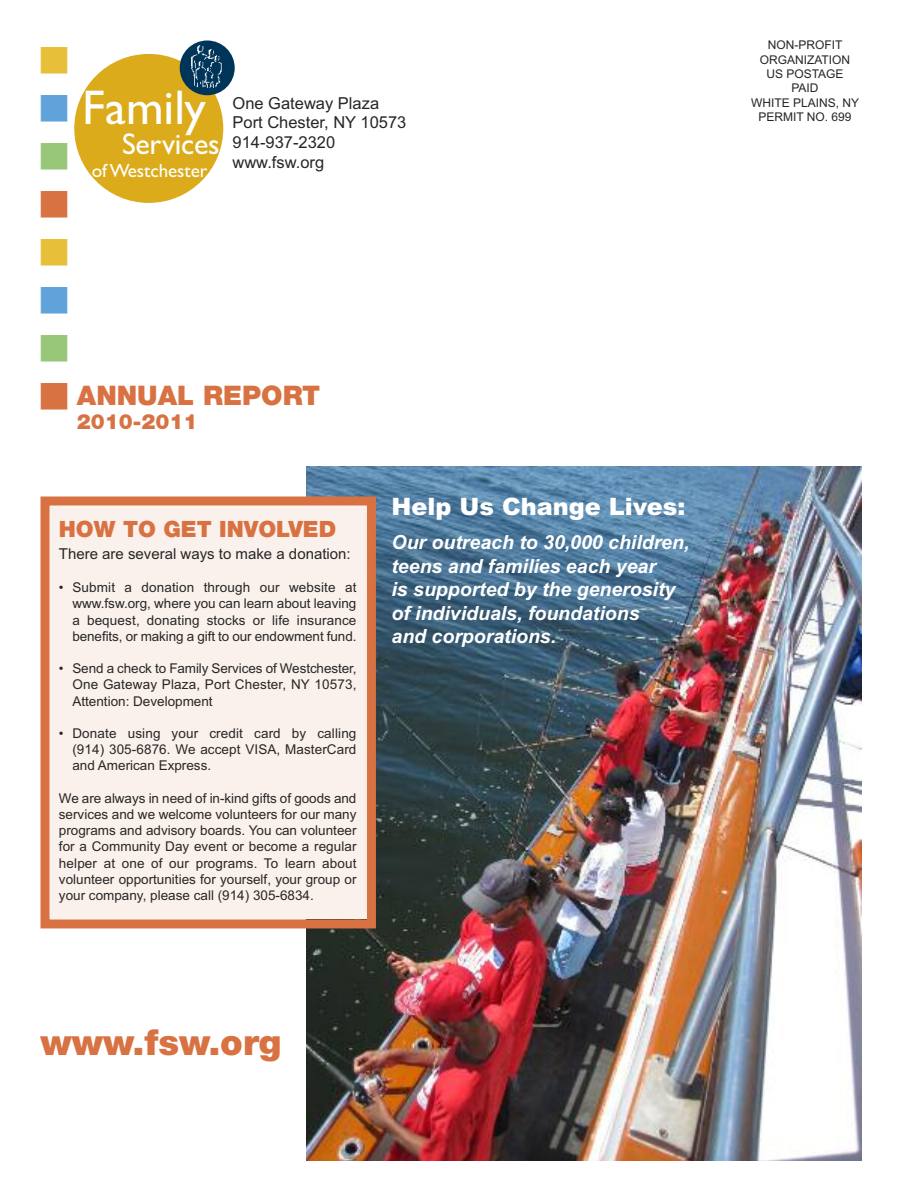
<style>
.page{position:relative;width:918px;height:1188px;background:#fff}
.page>*{position:absolute;margin:0;border:0;box-sizing:border-box;transform-origin:0 0}
.t1{font:48.75px "Gill Sans";color:#fff}
.t2{font:900 36px "Helvetica Neue";color:#d87242}
.t3{font:36px "Zapf Dingbats";color:#e8bf38}
.t4{font:36px "Zapf Dingbats";color:#60a3db}
.t5{font:36px "Zapf Dingbats";color:#99c779}
.t6{font:36px "Zapf Dingbats";color:#d87242}
.t7{font:30px "Gill Sans";letter-spacing:-.01em;color:#fff}
.t8{font:900 27px "Helvetica Neue";color:#d87242}
.t9{font:900 24px "Arial";color:#fff}
.t10{font:900 22.5px "Helvetica Neue";color:#d87242}
.t11{font:900 21px "Helvetica Neue";color:#d87242}
.t12{font:italic 700 19.5px/23.4px "Arial";color:#fff}
.t13{font:19.05px "Gill Sans";letter-spacing:-.005em;color:#fff}
.t14{font:16.5px/19.8px "Arial";color:#272627}
.t15{font:15px "Arial";color:#272627}
.t16{font:13.5px/16.2px "Arial";color:#272627;text-align:justify}
.t17{font:12px/14.4px "Arial";color:#272627;text-align:center}
</style>
<div class="page">
<img style="left:307px;top:467px;width:554px;height:694px">
<div style="left:74px;top:54px;width:149px;height:149px;background:#dbab1b;border-radius:50%"></div>
<div style="left:180px;top:41px;width:55px;height:54px;background:#00355a;border-radius:50%"></div>
<img style="left:186px;top:43px;width:44px;height:48px">
<div style="left:50px;top:506px;width:317px;height:413px;background:#fbf1ec"></div>
<div style="left:40px;top:496px;width:336px;height:432px;border:9px solid #d87242"></div>
<h2 class="t3" style="left:40px;top:36px;width:29px">■</h2>
<h2 class="t4" style="left:40px;top:84px;width:29px">■</h2>
<h2 class="t5" style="left:40px;top:132px;width:29px">■</h2>
<h2 class="t6" style="left:40px;top:180px;width:29px">■</h2>
<h2 class="t3" style="left:40px;top:228px;width:29px">■</h2>
<h2 class="t4" style="left:40px;top:276px;width:29px">■</h2>
<h2 class="t5" style="left:40px;top:324px;width:29px">■</h2>
<h3 class="t8" style="left:40px;top:386px;width:281px">■ ANNUAL REPORT</h3>
<h3 class="t11" style="left:77px;top:414px;width:122px">2010-2011</h3>
<h1 class="t1" style="left:82px;top:79px;width:125px">Family</h1>
<h3 class="t7" style="left:122px;top:126px;width:99px">Services</h3>
<h3 class="t13" style="left:92px;top:159px;width:117px">ofWestchester</h3>
<p class="t14" style="left:232px;top:93px;width:175px">One Gateway Plaza<br>Port Chester, NY 10573<br>914-937-2320 www.fsw.org</p>
<h3 class="t10" style="left:59px;top:521px;width:279px">HOW TO GET INVOLVED</h3>
<p class="t15" style="left:59px;top:545px;width:293px">There are several ways to make a donation:</p>
<p class="t16" style="left:72px;top:579px;width:286px;text-indent:-13px">• Submit a donation through our website at www.fsw.org, where you can learn about leaving a bequest, donating stocks or life insurance benefits, or making a gift to our endowment fund.</p>
<p class="t16" style="left:72px;top:660px;width:286px;text-indent:-13px">• Send a check to Family Services of Westchester, One Gateway Plaza, Port Chester, NY 10573, Attention: Development</p>
<p class="t16" style="left:72px;top:725px;width:286px;text-indent:-14px">• Donate using your credit card by calling (914) 305-6876. We accept VISA, MasterCard and American Express.</p>
<p class="t16" style="left:59px;top:790px;width:299px">We are always in need of in-kind gifts of goods and services and we welcome volunteers for our many programs and advisory boards. You can volunteer for a Community Day event or become a regular helper at one of our programs. To learn about volunteer opportunities for yourself, your group or your company, please call (914) 305-6834.</p>
<h3 class="t9" style="left:392px;top:492px;width:296px">Help Us Change Lives:</h3>
<h3 class="t12" style="left:391px;top:531px;width:300px">Our outreach to 30,000 children, teens and families each year<br>is supported by the generosity of individuals, foundations<br>and corporations.</h3>
<h2 class="t2" style="left:40px;top:1029px;width:243px">www.fsw.org</h2>
<p class="t17" style="left:751px;top:38px;width:110px">NON-PROFIT<br>ORGANIZATION<br>US POSTAGE<br>PAID<br>WHITE PLAINS, NY<br>PERMIT NO. 699</p>
</div>
